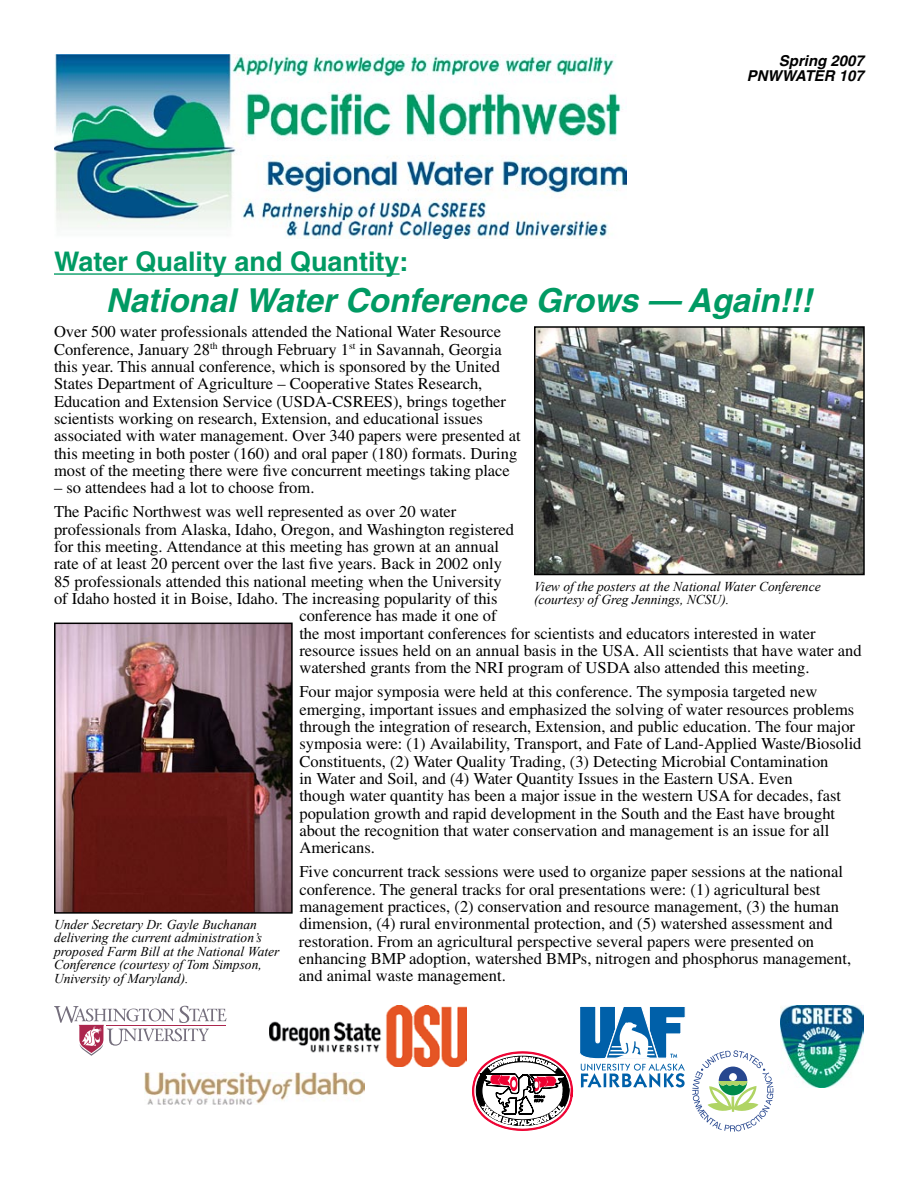
<style>
.page{position:relative;width:918px;height:1188px;background:#fff}
.page>*{position:absolute;margin:0;border:0;box-sizing:border-box;transform-origin:0 0}
.t1{font:italic 700 33px "Sans";color:#009a63}
.t2{font:700 27px "Sans";color:#009a63}
.t3{font:16.5px/17.2px "Toronto";color:#000}
.t4{font:italic 700 15px/15.8px "Sans";color:#000;text-align:right}
.t5{font:italic 13.5px/13.5px "Times New Roman";color:#000}
</style>
<div class="page">
<hr style="left:54px;top:273px;width:346px;height:2px;background:#009a63">
<img style="left:537px;top:329px;width:325px;height:243px">
<div style="left:534px;top:326px;width:331px;height:249px;border:2px solid #000"></div>
<img style="left:57px;top:626px;width:233px;height:285px">
<div style="left:54px;top:623px;width:239px;height:291px;border:2px solid #000"></div>
<img style="left:54px;top:54px;width:572px;height:184px">
<svg style="left:54px;top:1006px;width:172px;height:50px"></svg>
<img style="left:270px;top:1006px;width:197px;height:60px">
<svg style="left:580px;top:1006px;width:106px;height:81px"></svg>
<img style="left:781px;top:1006px;width:83px;height:82px">
<svg style="left:472px;top:1051px;width:101px;height:80px"></svg>
<svg style="left:692px;top:1050px;width:81px;height:82px"></svg>
<img style="left:144px;top:1072px;width:220px;height:33px">
<h2 class="t2" style="left:54px;top:245px;width:356px">Water Quality and Quantity:</h2>
<p class="t4" style="left:747px;top:52px;width:119px">Spring 2007<br>PNWWATER 107</p>
<h1 class="t1" style="left:106px;top:280px;width:708px">National Water Conference Grows — Again!!!</h1>
<p class="t3" style="left:54px;top:323px;width:468px">Over 500 water professionals attended the National Water Resource Conference, January 28<sup>th</sup> through February 1<sup>st</sup> in Savannah, Georgia this year. This annual conference, which is sponsored by the United States Department of Agriculture – Cooperative States Research, Education and Extension Service (USDA-CSREES), brings together scientists working on research, Extension, and educational issues associated with water management. Over 340 papers were presented at this meeting in both poster (160) and oral paper (180) formats. During most of the meeting there were five concurrent meetings taking place</p>
<p class="t3" style="left:54px;top:476px;width:404px;line-height:24px">– so attendees had a lot to choose from.<br>The Pacific Northwest was well represented as over 20 water</p>
<p class="t3" style="left:54px;top:520px;width:462px">professionals from Alaska, Idaho, Oregon, and Washington registered</p>
<p class="t3" style="left:54px;top:538px;width:446px">for this meeting. Attendance at this meeting has grown at an annual</p>
<p class="t3" style="left:54px;top:555px;width:450px">rate of at least 20 percent over the last five years. Back in 2002 only</p>
<p class="t3" style="left:54px;top:572px;width:449px">85 professionals attended this national meeting when the University</p>
<p class="t3" style="left:54px;top:590px;width:445px">of Idaho hosted it in Boise, Idaho. The increasing popularity of this</p>
<p class="t3" style="left:299px;top:607px;width:199px">conference has made it one of</p>
<p class="t3" style="left:299px;top:624px;width:518px">the most important conferences for scientists and educators interested in water</p>
<p class="t3" style="left:299px;top:642px;width:564px">resource issues held on an annual basis in the USA. All scientists that have water and</p>
<p class="t3" style="left:299px;top:659px;width:512px">watershed grants from the NRI program of USDA also attended this meeting.</p>
<p class="t3" style="left:299px;top:683px;width:564px">Four major symposia were held at this conference. The symposia targeted new emerging, important issues and emphasized the solving of water resources problems through the integration of research, Extension, and public education. The four major symposia were: (1) Availability, Transport, and Fate of Land-Applied Waste/Biosolid Constituents, (2) Water Quality Trading, (3) Detecting Microbial Contamination<br>in Water and Soil, and (4) Water Quantity Issues in the Eastern USA. Even<br>though water quantity has been a major issue in the western USA for decades, fast population growth and rapid development in the South and the East have brought about the recognition that water conservation and management is an issue for all Americans.</p>
<p class="t3" style="left:299px;top:863px;width:554px">Five concurrent track sessions were used to organize paper sessions at the national conference. The general tracks for oral presentations were: (1) agricultural best management practices, (2) conservation and resource management, (3) the human dimension, (4) rural environmental protection, and (5) watershed assessment and restoration. From an agricultural perspective several papers were presented on enhancing BMP adoption, watershed BMPs, nitrogen and phosphorus management, and animal waste management.</p>
<p class="t5" style="left:534px;top:579px;width:288px">View of the posters at the National Water Conference (courtesy of Greg Jennings, NCSU).</p>
<p class="t5" style="left:54px;top:917px;width:227px">Under Secretary Dr. Gayle Buchanan delivering the current administration’s proposed Farm Bill at the National Water Conference (courtesy of Tom Simpson, University of Maryland).</p>
</div>
